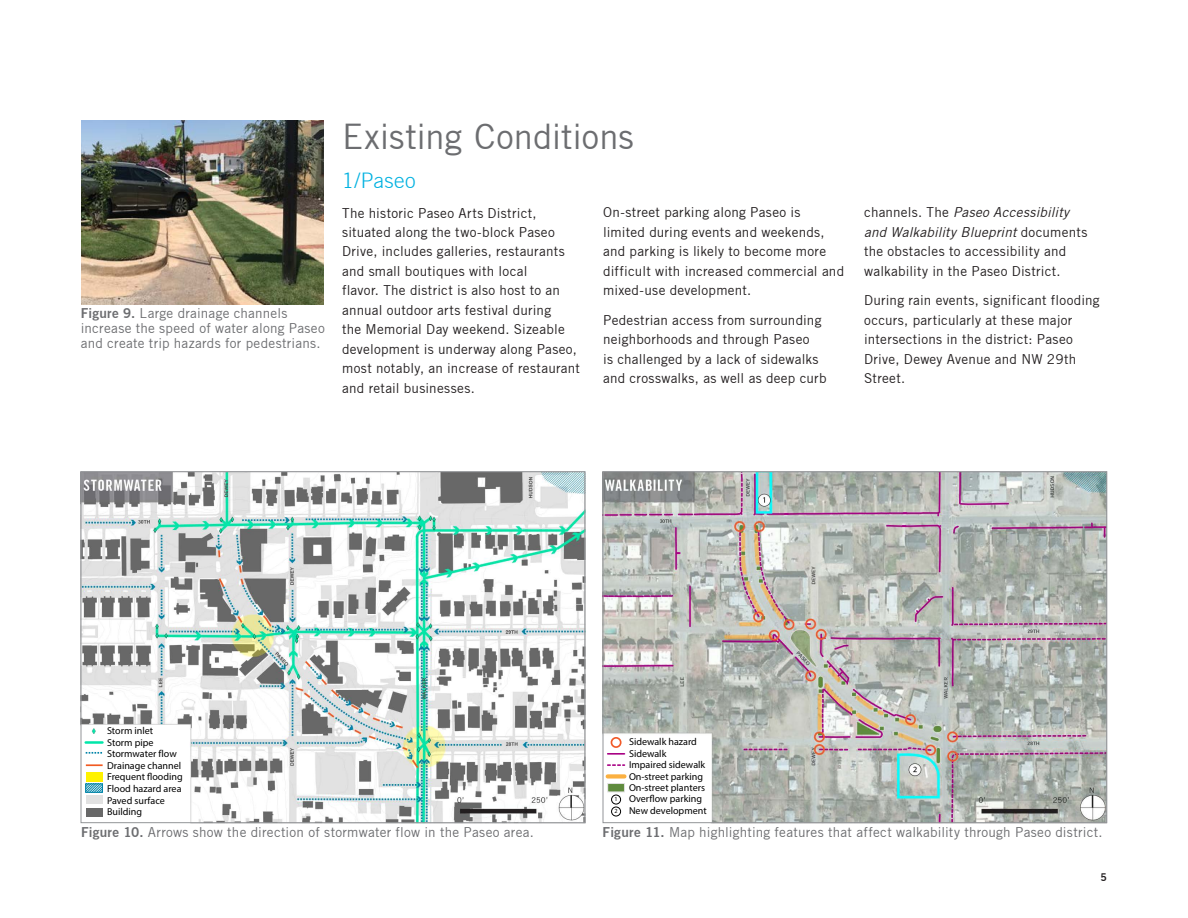
<style>
.page{position:relative;width:1188px;height:918px;background:#fff}
.page>*{position:absolute;margin:0;border:0;box-sizing:border-box;transform-origin:0 0}
.t1{font:34.5px "Trade Gothic";color:#6c6d70}
.t2{font:300 21px "Trade Gothic";letter-spacing:.015em;color:#00b1e0}
.t3{font:13.5px/19.5px "Trade Gothic";letter-spacing:.02em;color:#231f20}
.t4{font:13.5px/15px "Trade Gothic";letter-spacing:.02em;color:#6c6d70}
.t5{font:10.5px "Trade Gothic Bold Two";color:#231f20}
.t6{font:10.05px "Myriad Pro";color:#000}
.t7{font:6.3px "Myriad Pro";color:#000}
.s1{font-family:"Trade Gothic Bold Two"}
.s2{font-style:italic}
.s3{font-family:"ESRI Default Marker";font-size:8.1px}
.s4{font-family:"ESRI Default Marker";font-size:8.1px;color:#00e6a9}
</style>
<div class="page">
<img style="left:81px;top:471px;width:1026px;height:352px">
<div style="left:612px;top:795px;width:9px;height:9px;background:#fff;border-radius:50%"></div>
<div style="left:611px;top:795px;width:10px;height:9px;border:1px solid #000;border-radius:50%"></div>
<div style="left:612px;top:807px;width:9px;height:9px;background:#fff;border-radius:50%"></div>
<div style="left:611px;top:807px;width:10px;height:9px;border:1px solid #000;border-radius:50%"></div>
<img style="left:81px;top:120px;width:243px;height:185px">
<div style="left:608px;top:784px;width:16px;height:8px;background:#5f8b3d"></div>
<div style="left:607px;top:783px;width:18px;height:9px;border:1px solid #e1e1e1"></div>
<svg style="left:608px;top:753px;width:16px;height:2px"></svg>
<svg style="left:608px;top:764px;width:16px;height:2px"></svg>
<div style="left:608px;top:774px;width:16px;height:5px;background:#fbb040"></div>
<div style="left:611px;top:737px;width:11px;height:11px;border:2px solid #f15a29;border-radius:50%"></div>
<div style="left:85px;top:784px;width:18px;height:9px;border:1px solid #0084a8"></div>
<svg style="left:86px;top:784px;width:16px;height:8px"></svg>
<div style="left:86px;top:772px;width:16px;height:9px;background:#fff200"></div>
<div style="left:86px;top:773px;width:16px;height:9px;background:#fff200"></div>
<hr style="left:86px;top:741px;width:16px;height:3px;background:#00e6a9">
<svg style="left:86px;top:752px;width:16px;height:2px"></svg>
<div style="left:86px;top:796px;width:16px;height:8px;background:#e1e1e1"></div>
<div style="left:86px;top:808px;width:16px;height:9px;background:#686868"></div>
<svg style="left:86px;top:764px;width:17px;height:2px"></svg>
<p class="t4" style="left:81px;top:306px;width:246px"><span class="s1">Figure 9.</span> Large drainage channels increase the speed of water along Paseo and create trip hazards for pedestrians.</p>
<h1 class="t1" style="left:342px;top:116px;width:293px">Existing Conditions</h1>
<h3 class="t2" style="left:342px;top:168px;width:75px">1/Paseo</h3>
<p class="t3" style="left:342px;top:203px;width:239px">The historic Paseo Arts District, situated along the two-block Paseo Drive, includes galleries, restaurants and small boutiques with local<br>flavor. The district is also host to an annual outdoor arts festival during<br>the Memorial Day weekend. Sizeable development is underway along Paseo, most notably, an increase of restaurant and retail businesses.</p>
<p class="t3" style="left:603px;top:203px;width:243px">On-street parking along Paseo is limited during events and weekends, and parking is likely to become more difficult with increased commercial and mixed-use development.</p>
<p class="t3" style="left:603px;top:310px;width:225px">Pedestrian access from surrounding neighborhoods and through Paseo<br>is challenged by a lack of sidewalks and crosswalks, as well as deep curb</p>
<p class="t3" style="left:864px;top:203px;width:225px">channels. The <span class="s2">Paseo Accessibility and Walkability Blueprint</span> documents the obstacles to accessibility and walkability in the Paseo District.</p>
<p class="t3" style="left:864px;top:290px;width:237px">During rain events, significant flooding occurs, particularly at these major intersections in the district: Paseo<br>Drive, Dewey Avenue and NW 29th<br>Street.</p>
<p class="t6" style="left:91px;top:724px;width:64px"><span class="s3">W</span><span class="s4">X</span> Storm inlet</p>
<p class="t6" style="left:107px;top:736px;width:48px">Storm pipe</p>
<p class="t6" style="left:107px;top:748px;width:71px">Stormwater flow</p>
<p class="t6" style="left:107px;top:759px;width:75px">Drainage channel</p>
<p class="t6" style="left:107px;top:771px;width:77px">Frequent ˜ooding</p>
<p class="t6" style="left:107px;top:782px;width:76px">Flood hazard area</p>
<p class="t6" style="left:107px;top:794px;width:59px">Paved surface</p>
<p class="t6" style="left:107px;top:806px;width:36px">Building</p>
<p class="t4" style="left:81px;top:825px;width:455px"><span class="s1">Figure 10.</span> Arrows show the direction of stormwater flow in the Paseo area.</p>
<p class="t6" style="left:629px;top:736px;width:69px">Sidewalk hazard</p>
<p class="t6" style="left:629px;top:747px;width:39px">Sidewalk</p>
<p class="t6" style="left:629px;top:759px;width:78px">Impaired sidewalk</p>
<p class="t6" style="left:629px;top:770px;width:75px">On-street parking</p>
<p class="t6" style="left:629px;top:781px;width:77px">On-street planters</p>
<p class="t6" style="left:629px;top:793px;width:75px">Over˜ow parking</p>
<p class="t6" style="left:629px;top:804px;width:79px">New development</p>
<p class="t4" style="left:603px;top:825px;width:501px"><span class="s1">Figure 11.</span> Map highlighting features that affect walkability through Paseo district.</p>
<p class="t7" style="left:614px;top:795px;width:5px">1</p>
<p class="t7" style="left:614px;top:807px;width:5px">2</p>
<p class="t5" style="left:1101px;top:870px;width:8px">5</p>
</div>
